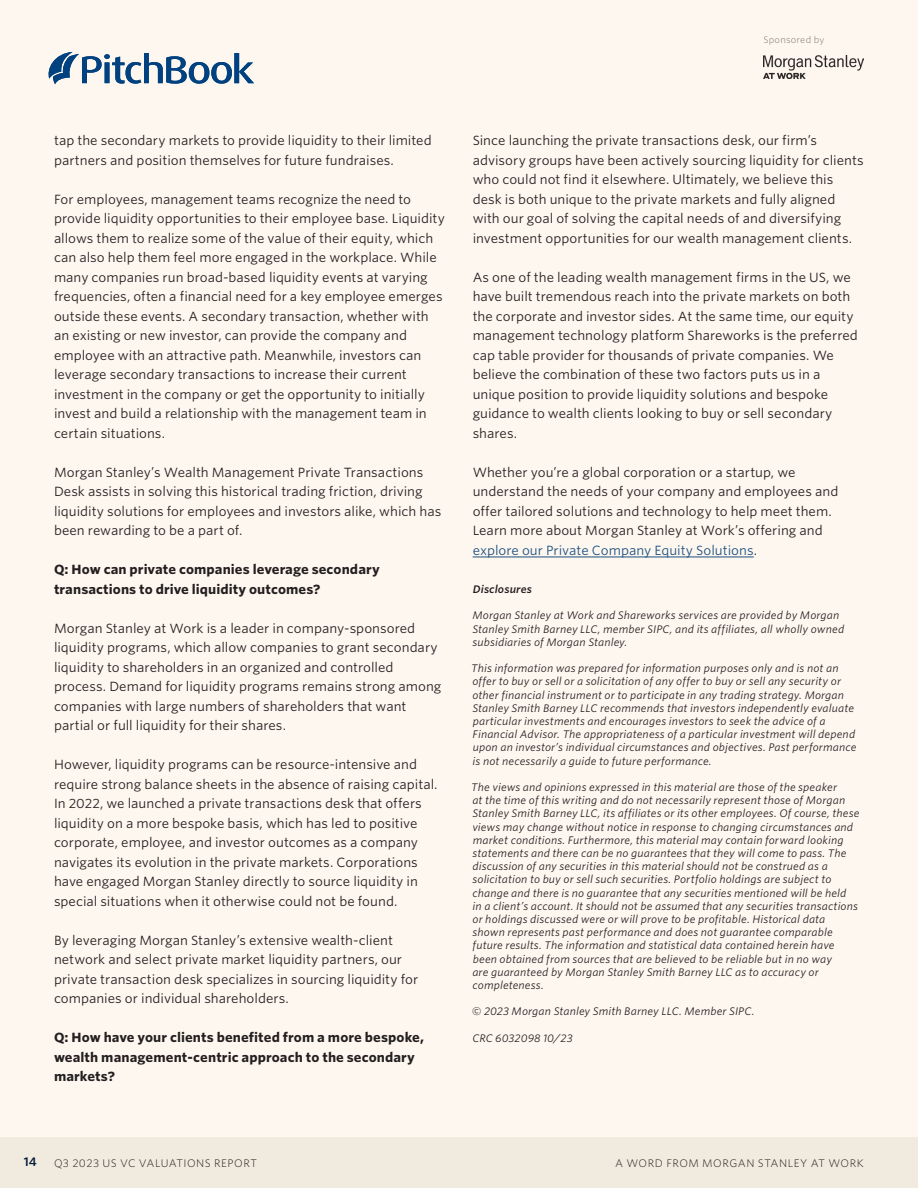
<style>
.page{position:relative;width:918px;height:1188px;background:#fff}
.page>*{position:absolute;margin:0;border:0;box-sizing:border-box;transform-origin:0 0}
.CR_Body_copy{font:12.75px/19.5px "Whitney S Sm";color:#231f20}
.CR_Body_subsection_header{font:700 12.75px/19.5px "Whitney S Sm";letter-spacing:.005em;color:#231f20}
.t1{font:600 12px "Whitney S Sm";color:#051c38}
.CR_Sponsor_bio{font:italic 10.5px/13.2px "Whitney S Sm";letter-spacing:.01em;color:#231f20}
.t2{font:300 10.5px "Whitney S Sm";letter-spacing:.045em;color:#231f20}
.CR_Sponsor_bio-2{font:italic 600 10.5px "Whitney S Sm";letter-spacing:.015em;color:#231f20}
.t3{font:300 9px "Whitney S Sm";letter-spacing:.025em;color:#78766f}
.s1{color:#1d5080}
</style>
<div class="page">
<div style="left:0;top:1137px;width:918px;height:51px;background:#f0ebde"></div>
<div style="left:0;top:0;width:918px;height:1137px;background:#fdf7ef"></div>
<svg style="left:49px;top:52px;width:205px;height:32px"></svg>
<hr style="left:473px;top:557px;width:281px;height:1px;background:#1d5080">
<img style="left:764px;top:56px;width:99px;height:23px">
<p class="t3" style="left:763px;top:34px;width:62px">Sponsored by</p>
<p class="CR_Body_copy" style="left:54px;top:131px;width:379px">tap the secondary markets to provide liquidity to their limited partners and position themselves for future fundraises.</p>
<p class="CR_Body_copy" style="left:54px;top:189px;width:392px">For employees, management teams recognize the need to provide liquidity opportunities to their employee base. Liquidity allows them to realize some of the value of their equity, which can also help them feel more engaged in the workplace. While many companies run broad-based liquidity events at varying frequencies, often a financial need for a key employee emerges outside these events. A secondary transaction, whether with an existing or new investor, can provide the company and employee with an attractive path. Meanwhile, investors can leverage secondary transactions to increase their current investment in the company or get the opportunity to initially invest and build a relationship with the management team in certain situations.</p>
<p class="CR_Body_copy" style="left:54px;top:462px;width:389px">Morgan Stanley’s Wealth Management Private Transactions Desk assists in solving this historical trading friction, driving liquidity solutions for employees and investors alike, which has been rewarding to be a part of.</p>
<p class="CR_Body_subsection_header" style="left:54px;top:560px;width:327px">Q: How can private companies leverage secondary transactions to drive liquidity outcomes?</p>
<p class="CR_Body_copy" style="left:54px;top:618px;width:389px">Morgan Stanley at Work is a leader in company-sponsored liquidity programs, which allow companies to grant secondary liquidity to shareholders in an organized and controlled process. Demand for liquidity programs remains strong among companies with large numbers of shareholders that want partial or full liquidity for their shares.</p>
<p class="CR_Body_copy" style="left:54px;top:755px;width:385px">However, liquidity programs can be resource-intensive and require strong balance sheets in the absence of raising capital.<br>In 2022, we launched a private transactions desk that offers liquidity on a more bespoke basis, which has led to positive corporate, employee, and investor outcomes as a company navigates its evolution in the private markets. Corporations have engaged Morgan Stanley directly to source liquidity in special situations when it otherwise could not be found.</p>
<p class="CR_Body_copy" style="left:54px;top:930px;width:366px">By leveraging Morgan Stanley’s extensive wealth-client network and select private market liquidity partners, our private transaction desk specializes in sourcing liquidity for companies or individual shareholders.</p>
<p class="CR_Body_subsection_header" style="left:54px;top:1028px;width:372px">Q: How have your clients benefited from a more bespoke, wealth management-centric approach to the secondary markets?</p>
<p class="CR_Body_copy" style="left:473px;top:131px;width:393px">Since launching the private transactions desk, our firm’s advisory groups have been actively sourcing liquidity for clients who could not find it elsewhere. Ultimately, we believe this desk is both unique to the private markets and fully aligned with our goal of solving the capital needs of and diversifying investment opportunities for our wealth management clients.</p>
<p class="CR_Body_copy" style="left:473px;top:267px;width:387px">As one of the leading wealth management firms in the US, we have built tremendous reach into the private markets on both the corporate and investor sides. At the same time, our equity management technology platform Shareworks is the preferred cap table provider for thousands of private companies. We believe the combination of these two factors puts us in a unique position to provide liquidity solutions and bespoke guidance to wealth clients looking to buy or sell secondary shares.</p>
<p class="CR_Body_copy" style="left:473px;top:462px;width:367px">Whether you’re a global corporation or a startup, we understand the needs of your company and employees and offer tailored solutions and technology to help meet them.<br>Learn more about Morgan Stanley at Work’s offering and <span class="s1">explore our Private Company Equity Solutions</span>.</p>
<p class="CR_Sponsor_bio-2" style="left:473px;top:582px;width:61px">Disclosures</p>
<p class="CR_Sponsor_bio" style="left:472px;top:609px;width:373px">Morgan Stanley at Work and Shareworks services are provided by Morgan<br>Stanley Smith Barney LLC, member SIPC, and its affiliates, all wholly owned subsidiaries of Morgan Stanley.</p>
<p class="CR_Sponsor_bio" style="left:471px;top:662px;width:387px">This information was prepared for information purposes only and is not an offer to buy or sell or a solicitation of any offer to buy or sell any security or other financial instrument or to participate in any trading strategy. Morgan Stanley Smith Barney LLC recommends that investors independently evaluate particular investments and encourages investors to seek the advice of a Financial Advisor. The appropriateness of a particular investment will depend upon an investor’s individual circumstances and objectives. Past performance is not necessarily a guide to future performance.</p>
<p class="CR_Sponsor_bio" style="left:471px;top:780px;width:390px">The views and opinions expressed in this material are those of the speaker<br>at the time of this writing and do not necessarily represent those of Morgan Stanley Smith Barney LLC, its affiliates or its other employees. Of course, these views may change without notice in response to changing circumstances and market conditions. Furthermore, this material may contain forward looking statements and there can be no guarantees that they will come to pass. The discussion of any securities in this material should not be construed as a solicitation to buy or sell such securities. Portfolio holdings are subject to change and there is no guarantee that any securities mentioned will be held<br>in a client’s account. It should not be assumed that any securities transactions or holdings discussed were or will prove to be profitable. Historical data<br>shown represents past performance and does not guarantee comparable future results. The information and statistical data contained herein have been obtained from sources that are believed to be reliable but in no way<br>are guaranteed by Morgan Stanley Smith Barney LLC as to accuracy or completeness.</p>
<p class="CR_Sponsor_bio" style="left:472px;top:1005px;width:284px">© 2023 Morgan Stanley Smith Barney LLC. Member SIPC.</p>
<p class="CR_Sponsor_bio" style="left:472px;top:1031px;width:102px">CRC 6032098 10/23</p>
<p class="t1" style="left:24px;top:1153px;width:15px">14</p>
<p class="t2" style="left:54px;top:1156px;width:204px">Q3 2023 US VC VALUATIONS REPORT</p>
<p class="t2" style="left:615px;top:1156px;width:250px">A WORD FROM MORGAN STANLEY AT WORK</p>
</div>
